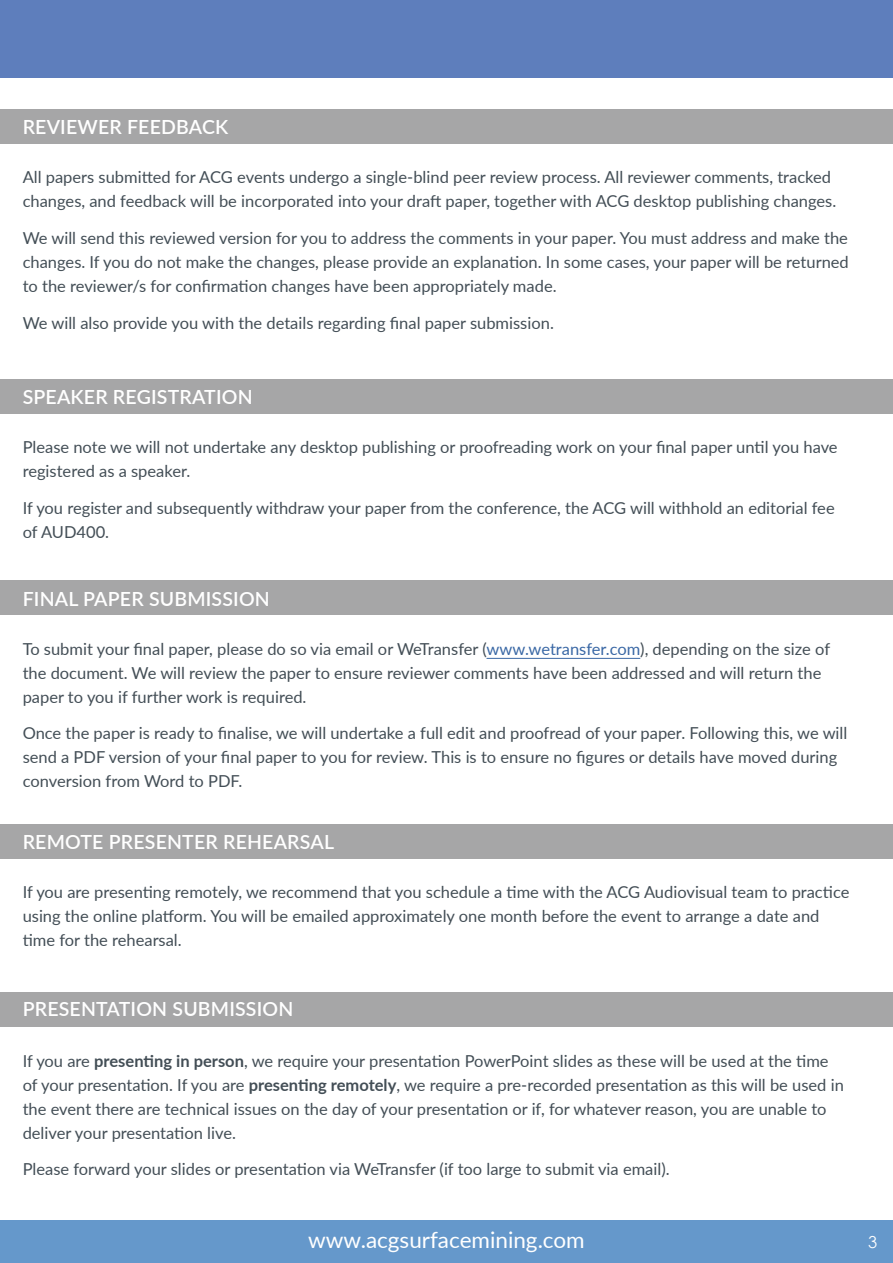
<style>
.page{position:relative;width:893px;height:1263px;background:#fff}
.page>*{position:absolute;margin:0;border:0;box-sizing:border-box;transform-origin:0 0}
.t1{font:22.5px "Lato";color:#fff}
.t2{font:600 19.5px "Lato";letter-spacing:.01em;color:#fff}
.t3{font:16.5px/24px "Lato";color:#434e56}
.t4{font:16.5px "Century Gothic";color:#fff}
.s1{color:#3a68a5}
.s2{font-weight:700}
</style>
<div class="page">
<div style="left:0;top:109px;width:893px;height:35px;background:#a6a6a7"></div>
<div style="left:0;top:581px;width:893px;height:34px;background:#a6a6a7"></div>
<hr style="left:486px;top:658px;width:154px;height:1px;background:#3a68a5">
<div style="left:0;top:379px;width:893px;height:34px;background:#a6a6a7"></div>
<div style="left:0;top:992px;width:893px;height:35px;background:#a6a6a7"></div>
<div style="left:0;top:0;width:893px;height:78px;background:#5e7ebc"></div>
<div style="left:0;top:1220px;width:893px;height:43px;background:#6598cb"></div>
<div style="left:0;top:824px;width:893px;height:34px;background:#a6a6a7"></div>
<p class="t2" style="left:23px;top:112px;width:207px">REVIEWER FEEDBACK</p>
<p class="t3" style="left:23px;top:165px;width:815px">All papers submitted for ACG events undergo a single-blind peer review process. All reviewer comments, tracked changes, and feedback will be incorporated into your draft paper, together with ACG desktop publishing changes.</p>
<p class="t3" style="left:23px;top:225px;width:828px;text-align:justify">We will send this reviewed version for you to address the comments in your paper. You must address and make the changes. If you do not make the changes, please provide an explanation. In some cases, your paper will be returned to the reviewer/s for confirmation changes have been appropriately made.</p>
<p class="t3" style="left:23px;top:310px;width:533px">We will also provide you with the details regarding final paper submission.</p>
<p class="t2" style="left:23px;top:383px;width:232px">SPEAKER REGISTRATION</p>
<p class="t3" style="left:23px;top:434px;width:816px">Please note we will not undertake any desktop publishing or proofreading work on your final paper until you have registered as a speaker.</p>
<p class="t3" style="left:23px;top:495px;width:813px">If you register and subsequently withdraw your paper from the conference, the ACG will withhold an editorial fee of AUD400.</p>
<p class="t2" style="left:23px;top:585px;width:249px">FINAL PAPER SUBMISSION</p>
<p class="t3" style="left:23px;top:636px;width:809px">To submit your final paper, please do so via email or WeTransfer (<span class="s1">www.wetransfer.com</span>), depending on the size of the document. We will review the paper to ensure reviewer comments have been addressed and will return the paper to you if further work is required.</p>
<p class="t3" style="left:23px;top:721px;width:826px">Once the paper is ready to finalise, we will undertake a full edit and proofread of your paper. Following this, we will send a PDF version of your final paper to you for review. This is to ensure no figures or details have moved during conversion from Word to PDF.</p>
<p class="t2" style="left:23px;top:827px;width:313px">REMOTE PRESENTER REHEARSAL</p>
<p class="t3" style="left:23px;top:879px;width:828px">If you are presenting remotely, we recommend that you schedule a time with the ACG Audiovisual team to practice using the online platform. You will be emailed approximately one month before the event to arrange a date and time for the rehearsal.</p>
<p class="t2" style="left:23px;top:995px;width:272px">PRESENTATION SUBMISSION</p>
<p class="t3" style="left:23px;top:1048px;width:823px">If you are <span class="s2">presenting in person</span>, we require your presentation PowerPoint slides as these will be used at the time of your presentation. If you are <span class="s2">presenting remotely</span>, we require a pre-recorded presentation as this will be used in the event there are technical issues on the day of your presentation or if, for whatever reason, you are unable to deliver your presentation live.</p>
<p class="t3" style="left:23px;top:1156px;width:648px">Please forward your slides or presentation via WeTransfer (if too large to submit via email).</p>
<h1 class="t1" style="left:308px;top:1223px;width:278px">www.acgsurfacemining.com</h1>
<p class="t4" style="left:868px;top:1231px;width:11px">3</p>
</div>
